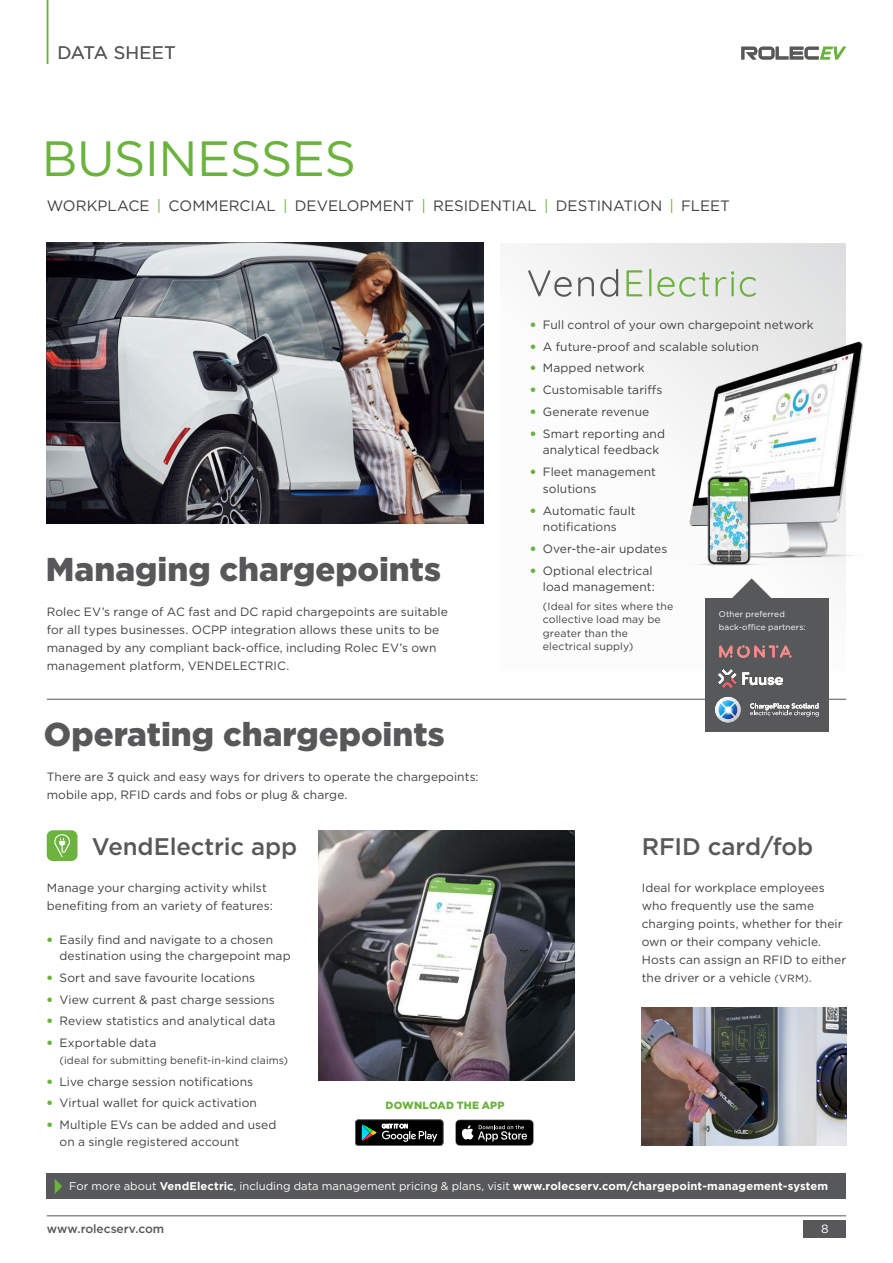
<style>
.page{position:relative;width:893px;height:1263px;background:#fff}
.page>*{position:absolute;margin:0;border:0;box-sizing:border-box;transform-origin:0 0}
.t1{font:49.5px "Gotham";letter-spacing:-.015em;color:#6cb33e}
.t2{font:900 33px "Gotham";color:#57585a}
.t3{font:500 24px "Gotham";letter-spacing:-.005em;color:#57585a}
.t4{font:18px "Gotham";letter-spacing:.005em;color:#57585a}
.t5{font:15px "Gotham";color:#404041}
.t6{font:12px/18px "Gotham";letter-spacing:.005em;color:#404041}
.t7{font:500 12px "Gotham";letter-spacing:-.005em;color:#57585a}
.t8{font:12px "Gotham";color:#fff}
.t9{font:700 11.25px "Gotham";letter-spacing:.005em;color:#fff}
.t10{font:10.5px/13.5px "Gotham";letter-spacing:.01em;color:#404041}
.t11{font:900 10.5px "Gotham";letter-spacing:.01em;color:#6cb33e}
.t12{font:8.25px/12.8px "Gotham";letter-spacing:.015em;color:#fff}
.s1{color:#6cb33e}
.s2{font-weight:900;color:#6cb33e}
.s3{font-size:10.5px}
.s4{font-weight:400}
</style>
<div class="page">
<img style="left:526px;top:243px;width:320px;height:427px">
<div style="left:47px;top:1173px;width:799px;height:26px;background:#57585a"></div>
<hr style="left:47px;top:699px;width:799px;height:1px;background:#57585a">
<img style="left:47px;top:242px;width:436px;height:281px">
<img style="left:634px;top:326px;width:229px;height:239px">
<img style="left:661px;top:470px;width:135px;height:101px">
<svg style="left:578px;top:277px;width:16px;height:19px"></svg>
<svg style="left:600px;top:269px;width:18px;height:28px"></svg>
<svg style="left:626px;top:270px;width:16px;height:26px"></svg>
<svg style="left:649px;top:269px;width:2px;height:27px"></svg>
<svg style="left:657px;top:272px;width:53px;height:25px"></svg>
<svg style="left:716px;top:271px;width:18px;height:25px"></svg>
<svg style="left:740px;top:277px;width:16px;height:20px"></svg>
<svg style="left:527px;top:259px;width:45px;height:38px"></svg>
<svg style="left:55px;top:1179px;width:7px;height:15px"></svg>
<img style="left:319px;top:830px;width:255px;height:250px">
<img style="left:642px;top:1008px;width:204px;height:138px">
<div style="left:47px;top:830px;width:30px;height:31px;background:#6cb33f;border-radius:6px"></div>
<svg style="left:54px;top:834px;width:16px;height:23px"></svg>
<div style="left:706px;top:598px;width:123px;height:134px;background:#57585a"></div>
<svg style="left:721px;top:578px;width:61px;height:20px"></svg>
<img style="left:719px;top:669px;width:64px;height:19px">
<hr style="left:47px;top:0;width:1px;height:64px;background:#6cb33e">
<hr style="left:47px;top:1215px;width:799px;height:1px;background:#57585a">
<div style="left:804px;top:1220px;width:42px;height:18px;background:#57585a"></div>
<svg style="left:741px;top:47px;width:105px;height:12px"></svg>
<svg style="left:719px;top:645px;width:72px;height:13px"></svg>
<svg style="left:750px;top:703px;width:69px;height:13px"></svg>
<svg style="left:715px;top:697px;width:26px;height:26px"></svg>
<svg style="left:355px;top:1119px;width:88px;height:27px;background:#2c3230"></svg>
<svg style="left:455px;top:1119px;width:79px;height:27px;background:#373737"></svg>
<h3 class="t4" style="left:57px;top:45px;width:120px">DATA SHEET</h3>
<h1 class="t1" style="left:42px;top:135px;width:316px">BUSINESSES</h1>
<p class="t5" style="left:47px;top:199px;width:685px">WORKPLACE <span class="s1">|</span> COMMERCIAL <span class="s1">|</span> DEVELOPMENT <span class="s1">|</span> RESIDENTIAL <span class="s1">|</span> DESTINATION <span class="s1">|</span> FLEET</p>
<h2 class="t2" style="left:46px;top:555px;width:397px">Managing chargepoints</h2>
<p class="t6" style="left:47px;top:603px;width:402px">Rolec EV’s range of AC fast and DC rapid chargepoints are suitable for all types businesses. OCPP integration allows these units to be managed by any compliant back-office, including Rolec EV’s own management platform, VENDELECTRIC.</p>
<h2 class="t2" style="left:44px;top:720px;width:402px">Operating chargepoints</h2>
<p class="t6" style="left:47px;top:769px;width:433px">There are 3 quick and easy ways for drivers to operate the chargepoints: mobile app, RFID cards and fobs or plug &amp; charge.</p>
<p class="t6" style="left:530px;top:316px;width:285px"><span class="s2">•</span> Full control of your own chargepoint network</p>
<p class="t6" style="left:530px;top:338px;width:230px"><span class="s2">•</span> A future-proof and scalable solution</p>
<p class="t6" style="left:530px;top:360px;width:116px"><span class="s2">•</span> Mapped network</p>
<p class="t6" style="left:530px;top:382px;width:134px"><span class="s2">•</span> Customisable tariffs</p>
<p class="t6" style="left:530px;top:403px;width:121px"><span class="s2">•</span> Generate revenue</p>
<p class="t6" style="left:530px;top:426px;width:136px;line-height:16.5px;text-align:center"><span class="s2">•</span> Smart reporting and analytical feedback</p>
<p class="t6" style="left:543px;top:464px;width:114px;line-height:16.5px;text-indent:-13px"><span class="s2">•</span> Fleet management solutions</p>
<p class="t6" style="left:530px;top:503px;width:107px;line-height:16.5px;text-align:center"><span class="s2">•</span> Automatic fault notifications</p>
<p class="t6" style="left:530px;top:540px;width:139px"><span class="s2">•</span> Over-the-air updates</p>
<p class="t6" style="left:530px;top:563px;width:126px;line-height:16.5px;text-align:right"><span class="s2">•</span> Optional electrical load management:</p>
<p class="t10" style="left:543px;top:600px;width:132px">(Ideal for sites where the collective load may be greater than the electrical supply)</p>
<p class="t12" style="left:719px;top:608px;width:88px">Other preferred back-office partners:</p>
<h3 class="t3" style="left:92px;top:836px;width:207px">VendElectric app</h3>
<h3 class="t3" style="left:642px;top:836px;width:173px">RFID card/fob</h3>
<p class="t6" style="left:47px;top:879px;width:228px">Manage your charging activity whilst benefiting from an variety of features:</p>
<p class="t6" style="left:60px;top:931px;width:233px;line-height:16.5px;text-indent:-13px"><span class="s2">•</span> Easily find and navigate to a chosen destination using the chargepoint map</p>
<p class="t6" style="left:47px;top:969px;width:210px"><span class="s2">•</span> Sort and save favourite locations</p>
<p class="t6" style="left:47px;top:991px;width:230px"><span class="s2">•</span> View current &amp; past charge sessions</p>
<p class="t6" style="left:47px;top:1013px;width:230px"><span class="s2">•</span> Review statistics and analytical data</p>
<p class="t6" style="left:47px;top:1034px;width:111px"><span class="s2">•</span> Exportable data</p>
<p class="t10" style="left:60px;top:1054px;width:230px">(ideal for submitting benefit-in-kind claims)</p>
<p class="t6" style="left:47px;top:1073px;width:208px"><span class="s2">•</span> Live charge session notifications</p>
<p class="t6" style="left:47px;top:1095px;width:212px"><span class="s2">•</span> Virtual wallet for quick activation</p>
<p class="t6" style="left:60px;top:1117px;width:218px;line-height:16.5px;text-indent:-13px"><span class="s2">•</span> Multiple EVs can be added and used on a single registered account</p>
<p class="t11" style="left:386px;top:1100px;width:121px">DOWNLOAD THE APP</p>
<p class="t6" style="left:642px;top:879px;width:206px">Ideal for workplace employees who frequently use the same charging points, whether for their own or their company vehicle.<br>Hosts can assign an RFID to either the driver or a vehicle <span class="s3">(VRM)</span>.</p>
<p class="t9" style="left:69px;top:1181px;width:760px"><span class="s4">For more about</span> VendElectric<span class="s4">, including data management pricing &amp; plans, visit</span> www.rolecserv.com/chargepoint-management-system</p>
<p class="t7" style="left:47px;top:1223px;width:119px">www.rolecserv.com</p>
<p class="t8" style="left:821px;top:1223px;width:9px">8</p>
</div>
